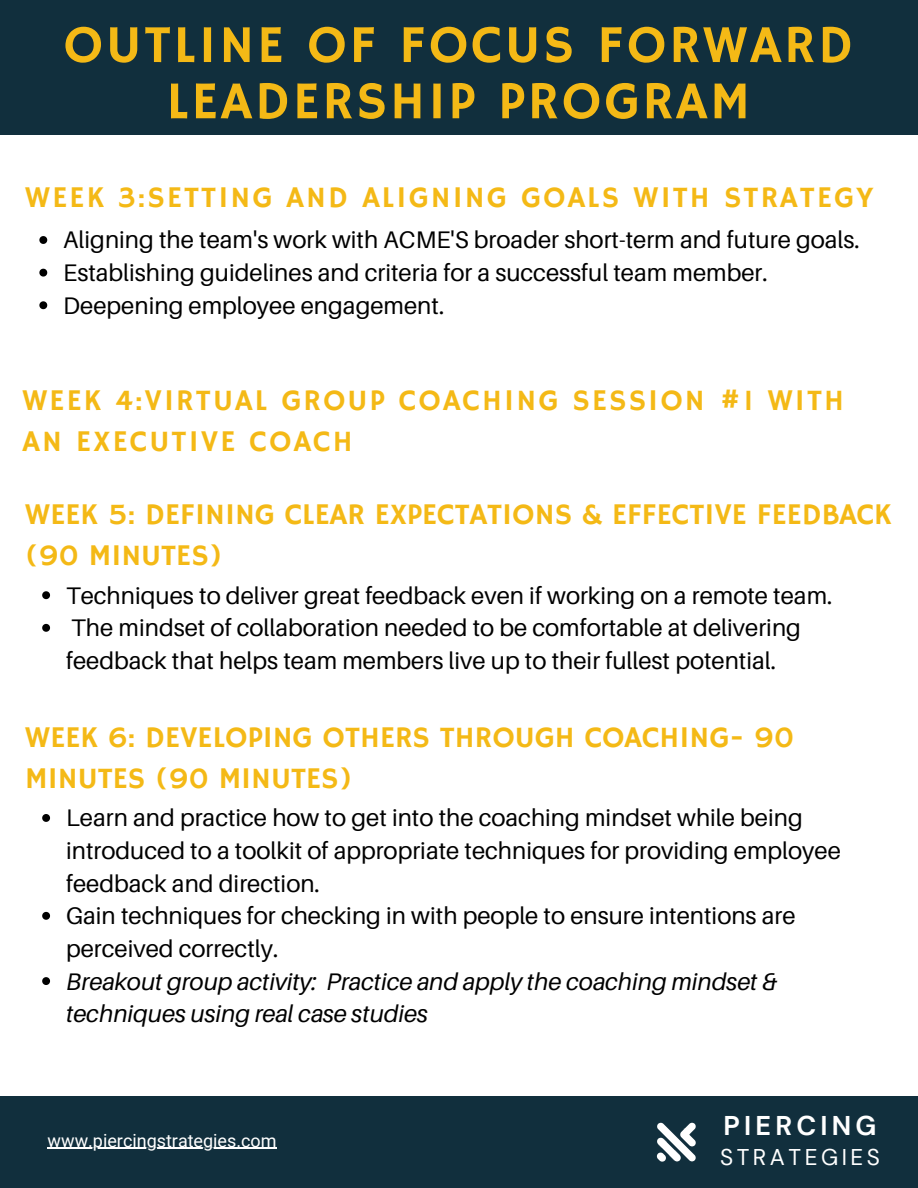
<style>
.page{position:relative;width:918px;height:1188px;background:#112f3d}
.page>*{position:absolute;margin:0;border:0;box-sizing:border-box;transform-origin:0 0}
.t1{font:53.4px/56.2px "Hammersmith One";letter-spacing:.05em;color:#f4b916;text-align:center}
.t2{font:30px/41.7px "Hammersmith One";color:#f4b916}
.t3{font:30px/41.7px "Hammersmith One";letter-spacing:.07em;color:#f4b916}
.t4{font:700 27px "DM Sans";letter-spacing:.155em;color:#fff}
.t5{font:24px/32.7px "Aileron";color:#000}
.t6{font:italic 24px/32.7px "Aileron";color:#000}
.t7{font:22.65px "DM Sans";letter-spacing:.155em;color:#fff}
.t8{font:18px "Roboto";color:#fff}
</style>
<div class="page">
<div style="left:0;top:136px;width:918px;height:960px;background:#fff"></div>
<svg style="left:39px;top:236px;width:8px;height:8px"></svg>
<svg style="left:39px;top:269px;width:8px;height:8px"></svg>
<svg style="left:39px;top:301px;width:8px;height:8px"></svg>
<svg style="left:42px;top:591px;width:8px;height:8px"></svg>
<svg style="left:42px;top:624px;width:8px;height:8px"></svg>
<svg style="left:42px;top:814px;width:8px;height:8px"></svg>
<svg style="left:42px;top:912px;width:8px;height:8px"></svg>
<svg style="left:42px;top:977px;width:8px;height:8px"></svg>
<svg style="left:657px;top:1122px;width:39px;height:40px"></svg>
<hr style="left:48px;top:1148px;width:229px;height:1px;background:#fff">
<h1 class="t1" style="left:63px;top:19px;width:792px">OUTLINE OF FOCUS FORWARD<br>LEADERSHIP PROGRAM</h1>
<p class="t3" style="left:25px;top:178px;width:850px">WEEK 3:SETTING AND ALIGNING GOALS WITH STRATEGY</p>
<p class="t5" style="left:63px;top:223px;width:798px">Aligning the team's work with ACME'S broader short-term and future goals.<br>Establishing guidelines and criteria for a successful team member.<br>Deepening employee engagement.</p>
<p class="t3" style="left:23px;top:380px;width:823px">WEEK 4:VIRTUAL GROUP COACHING SESSION #1 WITH<br>AN EXECUTIVE COACH</p>
<p class="t2" style="left:25px;top:495px;width:868px">WEEK 5: DEFINING CLEAR EXPECTATIONS &amp; EFFECTIVE FEEDBACK (90 MINUTES)</p>
<p class="t5" style="left:66px;top:578px;width:768px">Techniques to deliver great feedback even if working on a remote team.<br>The mindset of collaboration needed to be comfortable at delivering feedback that helps team members live up to their fullest potential.</p>
<p class="t2" style="left:25px;top:717px;width:770px">WEEK 6: DEVELOPING OTHERS THROUGH COACHING- 90<br>MINUTES (90 MINUTES)</p>
<p class="t5" style="left:66px;top:801px;width:776px">Learn and practice how to get into the coaching mindset while being introduced to a toolkit of appropriate techniques for providing employee feedback and direction.<br>Gain techniques for checking in with people to ensure intentions are perceived correctly.</p>
<p class="t6" style="left:66px;top:964px;width:713px">Breakout group activity: Practice and apply the coaching mindset &amp; techniques using real case studies</p>
<p class="t8" style="left:48px;top:1130px;width:230px">www.piercingstrategies.com</p>
<p class="t4" style="left:724px;top:1108px;width:154px">PIERCING</p>
<p class="t7" style="left:720px;top:1142px;width:162px">STRATEGIES</p>
</div>
